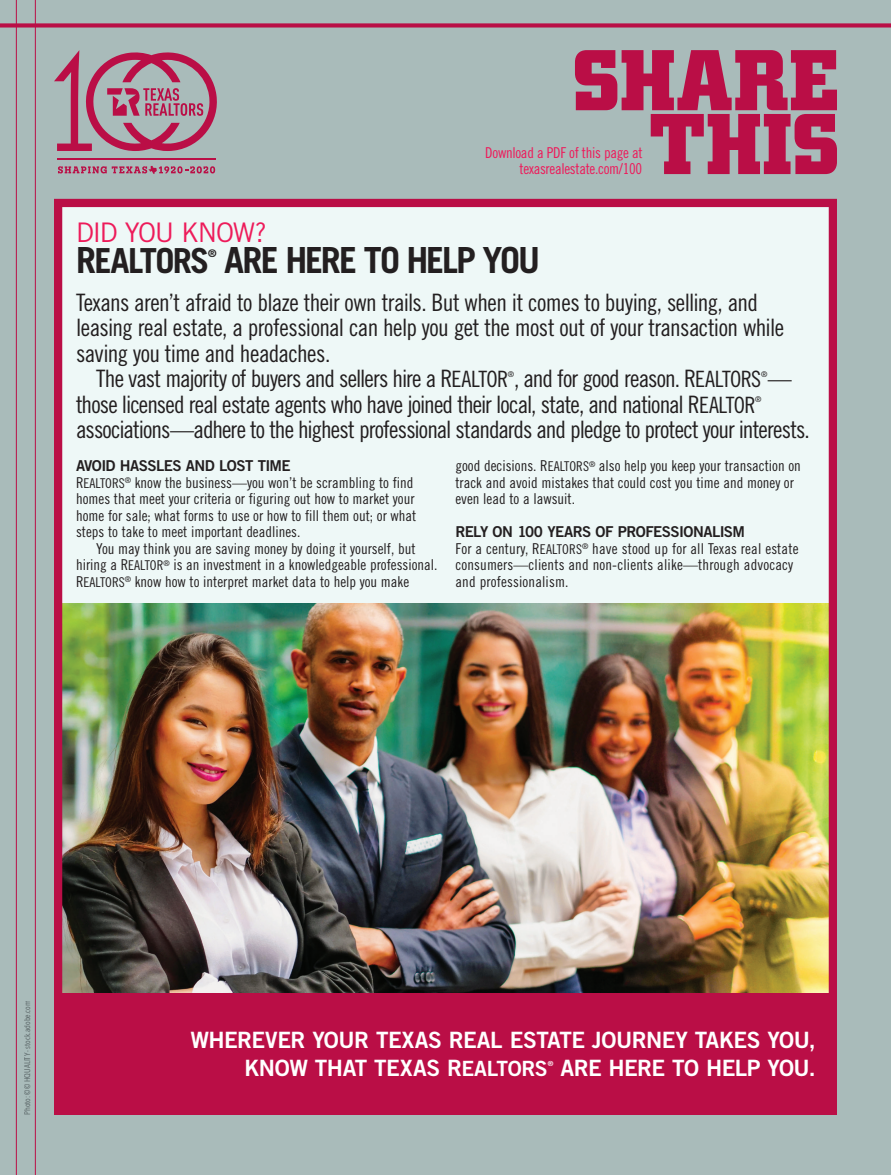
<style>
.page{position:relative;width:891px;height:1175px;background:#fff}
.page>*{position:absolute;margin:0;border:0;box-sizing:border-box;transform-origin:0 0}
.t1{font:700 36px "Trade Gothic";letter-spacing:-.06em;color:#231f20}
.t2{font:27px "Trade Gothic";letter-spacing:-.055em;color:#ed1b5a}
.t3{font:24px/25.5px "Trade Gothic Cond Eighteen";letter-spacing:-.035em;color:#231f20}
.t4{font:22.5px/28.5px "Trade Gothic Bold Two";letter-spacing:-.025em;color:#fff}
.t5{font:15px/16.5px "Trade Gothic Cond Eighteen";color:#231f20}
.t6{font:15px "Trade Gothic Bold Two";letter-spacing:-.04em;color:#231f20}
.t7{font:15px/16.5px "Trade Gothic Cond Eighteen";letter-spacing:-.02em;color:#ee195a;text-align:right}
.t8{font:700 10.5px "Trade Gothic";color:#231f20}
.t9{font:8.25px "Avenir Next Condensed";letter-spacing:-.005em;color:#808285}
.t10{font:7.8px "Trade Gothic Cond Eighteen";color:#231f20}
.t11{font:7.05px "Trade Gothic Bold Two";color:#fff}
.s1{font-size:34.5px}
.s2{font-size:22.5px}
.s3{font-size:13.5px}
.s4{font-size:21px}
</style>
<div class="page">
<div style="left:745px;top:0;width:146px;height:1174px;background:#a9bbba"></div>
<div style="left:571px;top:0;width:174px;height:1174px;background:#a9bbba"></div>
<div style="left:397px;top:0;width:174px;height:1174px;background:#a9bbba"></div>
<div style="left:224px;top:0;width:173px;height:1174px;background:#a9bbba"></div>
<div style="left:50px;top:0;width:174px;height:1174px;background:#a9bbba"></div>
<div style="left:0;top:0;width:50px;height:1174px;background:#a9bbba"></div>
<div style="left:61px;top:204px;width:770px;height:404px;background:#eef8f7"></div>
<img style="left:62px;top:603px;width:767px;height:390px">
<div style="left:54px;top:993px;width:783px;height:122px;background:#ba0e46"></div>
<hr style="left:16px;top:0;width:1px;height:1174px;background:#ba0e46">
<hr style="left:35px;top:0;width:1px;height:1174px;background:#ba0e46">
<svg style="left:575px;top:50px;width:262px;height:124px;background:#b25978"></svg>
<div style="left:0;top:23px;width:891px;height:5px;background:#ba0e46"></div>
<div style="left:54px;top:199px;width:783px;height:8px;background:#ba0e46"></div>
<div style="left:54px;top:200px;width:8px;height:910px;background:#ba0e46"></div>
<div style="left:829px;top:200px;width:8px;height:910px;background:#ba0e46"></div>
<hr style="left:58px;top:158px;width:158px;height:2px;background:#ba0e46">
<svg style="left:58px;top:166px;width:157px;height:8px"></svg>
<svg style="left:54px;top:49px;width:166px;height:102px;background:#ae8294"></svg>
<p class="t7" style="left:485px;top:144px;width:159px">Download a PDF of this page at texasrealestate.com/100</p>
<h2 class="t2" style="left:76px;top:216px;width:192px">DID YOU KNOW?</h2>
<h1 class="t1" style="left:76px;top:238px;width:466px">R<span class="s1">EALTORS</span> ARE HERE TO HELP YOU</h1>
<p class="t8" style="left:208px;top:246px;width:10px">®</p>
<h3 class="t3" style="left:76px;top:289px;width:710px">Texans aren’t afraid to blaze their own trails. But when it comes to buying, selling, and leasing real estate, a professional can help you get the most out of your transaction while saving you time and headaches.</h3>
<h3 class="t3" style="left:96px;top:365px;width:697px">The vast majority of buyers and sellers hire a R<span class="s2">EALTOR</span> , and for good reason. R<span class="s2">EALTORS</span> —</h3>
<p class="t10" style="left:508px;top:369px;width:8px">®</p>
<p class="t10" style="left:761px;top:369px;width:8px">®</p>
<h3 class="t3" style="left:76px;top:391px;width:681px">those licensed real estate agents who have joined their local, state, and national R<span class="s2">EALTOR</span></h3>
<p class="t10" style="left:755px;top:395px;width:8px">®</p>
<h3 class="t3" style="left:76px;top:416px;width:735px">associations—adhere to the highest professional standards and pledge to protect your interests.</h3>
<p class="t6" style="left:76px;top:456px;width:216px">AVOID HASSLES AND LOST TIME</p>
<p class="t5" style="left:76px;top:474px;width:342px">R<span class="s3">EALTORS</span><sup>®</sup> know the business—you won’t be scrambling to find homes that meet your criteria or figuring out how to market your home for sale; what forms to use or how to fill them out; or what steps to take to meet important deadlines.</p>
<p class="t5" style="left:76px;top:540px;width:363px;text-indent:20px">You may think you are saving money by doing it yourself, but hiring a R<span class="s3">EALTOR</span><sup>®</sup> is an investment in a knowledgeable professional.<br>R<span class="s3">EALTORS</span><sup>®</sup> know how to interpret market data to help you make</p>
<p class="t5" style="left:455px;top:457px;width:347px">good decisions. R<span class="s3">EALTORS</span><sup>®</sup> also help you keep your transaction on track and avoid mistakes that could cost you time and money or even lead to a lawsuit.</p>
<p class="t6" style="left:455px;top:522px;width:291px">RELY ON 100 YEARS OF PROFESSIONALISM</p>
<p class="t5" style="left:455px;top:540px;width:345px">For a century, R<span class="s3">EALTORS</span><sup>®</sup> have stood up for all Texas real estate consumers—clients and non-clients alike—through advocacy and professionalism.</p>
<p class="t9" style="left:20px;top:1114px;width:116px;rotate:-90deg">Photo: © © HQUALITY - stock.adobe.com</p>
<h3 class="t4" style="left:244px;top:1025px;width:573px;text-indent:-54px">WHEREVER YOUR TEXAS REAL ESTATE JOURNEY TAKES YOU,<br>KNOW THAT TEXAS R<span class="s4">EALTORS</span></h3>
<p class="t11" style="left:548px;top:1059px;width:7px">®</p>
<h3 class="t4" style="left:560px;top:1053px;width:257px">ARE HERE TO HELP YOU.</h3>
</div>
